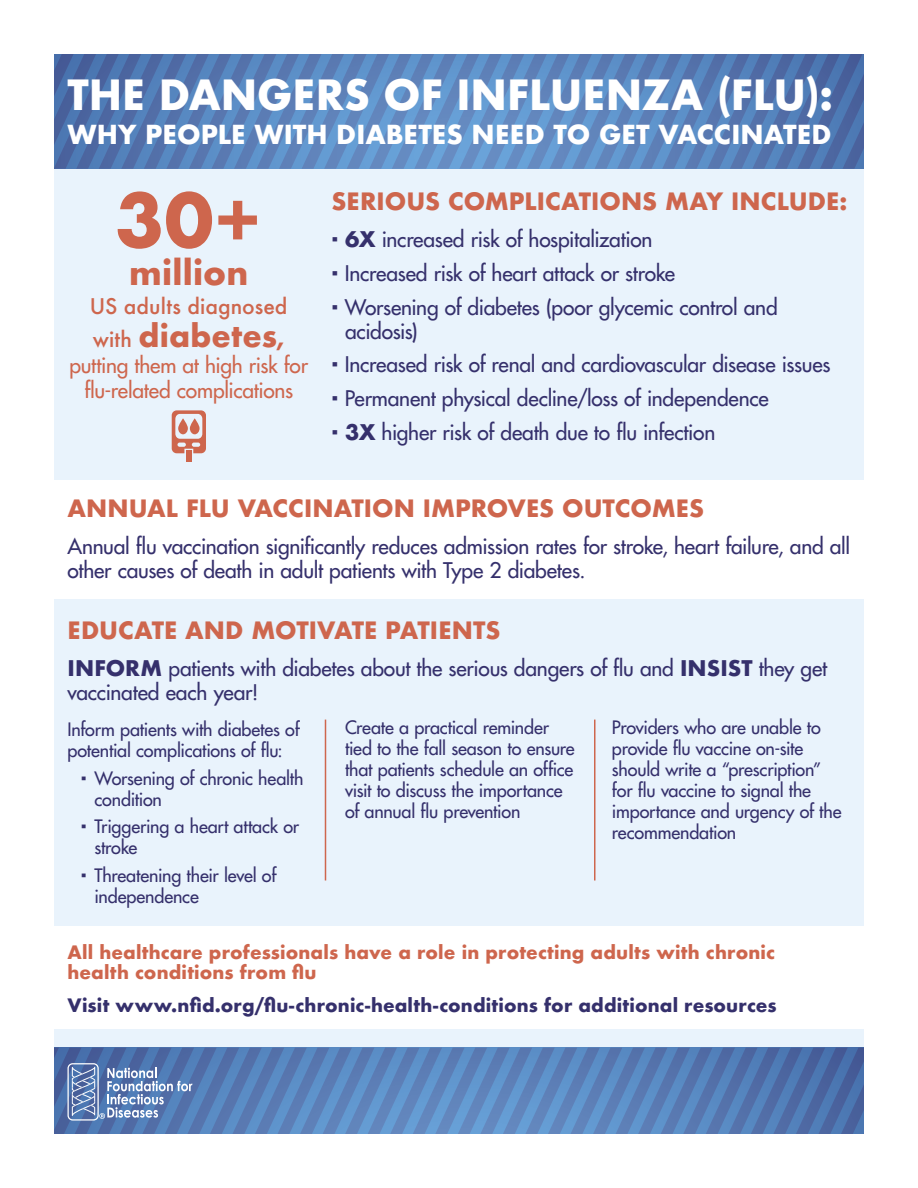
<style>
.page{position:relative;width:918px;height:1188px;background:#fff}
.page>*{position:absolute;margin:0;border:0;box-sizing:border-box;transform-origin:0 0}
.t1{font:700 72px "Futura";color:#ce664d}
.t2{font:700 40.5px "Futura";color:#fff}
.t3{font:700 33px "Futura";letter-spacing:.005em;color:#ce664d}
.t4{font:700 30px "Futura";letter-spacing:.005em;color:#ce664d}
.t5{font:700 25.5px "Futura";color:#fff}
.t6{font:700 23.25px "Futura";color:#ce664d}
.t7{font:21px/33.8px "Futura MDFOG";letter-spacing:-.01em;color:#35306c}
.t8{font:21px/25.5px "Futura MDFOG";letter-spacing:-.01em;color:#ce664d;text-align:center}
.t9{font:500 21px "Futura";letter-spacing:.005em;color:#ce664d}
.t10{font:18px/21px "Futura MDFOG";letter-spacing:-.01em;color:#35306c}
.t11{font:700 18px/19.5px "Futura";letter-spacing:.01em;color:#ce664d}
.t12{font:700 18px "Futura";letter-spacing:.01em;color:#35306c}
.s1{font-weight:500;font-size:21px}
.s2{font-size:23.25px}
.s3{font-family:"Arial";font-weight:900}
.s4{font-family:"Futura";font-weight:700}
</style>
<div class="page">
<div style="left:54px;top:54px;width:810px;height:1080px;background:#e9f3fc"></div>
<div style="left:54px;top:480px;width:810px;height:119px;background:#fff"></div>
<svg style="left:54px;top:54px;width:810px;height:115px;background:#5982ba"></svg>
<svg style="left:54px;top:1048px;width:810px;height:86px;background:#5a81b8"></svg>
<div style="left:186px;top:450px;width:6px;height:12px;background:#ce664d"></div>
<svg style="left:172px;top:410px;width:34px;height:43px"></svg>
<div style="left:54px;top:926px;width:810px;height:103px;background:#fff"></div>
<hr style="left:325px;top:720px;width:1px;height:160px;background:#ce664d">
<hr style="left:594px;top:720px;width:2px;height:160px;background:#ce664d">
<h2 class="t2" style="left:68px;top:65px;width:767px">THE DANGERS OF INFLUENZA (FLU):</h2>
<p class="t5" style="left:68px;top:116px;width:766px">WHY PEOPLE WITH DIABETES NEED TO GET VACCINATED</p>
<h1 class="t1" style="left:115px;top:168px;width:148px">30+</h1>
<h3 class="t3" style="left:129px;top:248px;width:121px">million</h3>
<p class="t9" style="left:90px;top:292px;width:199px">US adults diagnosed</p>
<h3 class="t4" style="left:93px;top:314px;width:193px"><span class="s1">with</span> diabetes<span class="s2">,</span></h3>
<p class="t8" style="left:69px;top:352px;width:240px">putting them at high risk for flu-related complications</p>
<p class="t6" style="left:332px;top:184px;width:518px">SERIOUS COMPLICATIONS MAY INCLUDE:</p>
<p class="t7" style="left:332px;top:223px;width:448px"><span class="s3">·</span> <span class="s4">6X</span> increased risk of hospitalization<br><span class="s3">·</span> Increased risk of heart attack or stroke<br><span class="s3">·</span> Worsening of diabetes (poor glycemic control and</p>
<p class="t7" style="left:332px;top:314px;width:500px;text-indent:14px">acidosis)<br><span class="s3">·</span> Increased risk of renal and cardiovascular disease issues <span class="s3">·</span> Permanent physical decline/loss of independence<br><span class="s3">·</span> <span class="s4">3X</span> higher risk of death due to flu infection</p>
<p class="t6" style="left:68px;top:491px;width:638px">ANNUAL FLU VACCINATION IMPROVES OUTCOMES</p>
<p class="t7" style="left:68px;top:534px;width:784px;line-height:24px">Annual flu vaccination significantly reduces admission rates for stroke, heart failure, and all other causes of death in adult patients with Type 2 diabetes.</p>
<p class="t6" style="left:68px;top:613px;width:435px">EDUCATE AND MOTIVATE PATIENTS</p>
<p class="t7" style="left:68px;top:657px;width:761px;line-height:24px"><span class="s4">INFORM</span> patients with diabetes about the serious dangers of flu and <span class="s4">INSIST</span> they get vaccinated each year!</p>
<p class="t10" style="left:345px;top:716px;width:231px">Create a practical reminder tied to the fall season to ensure that patients schedule an office visit to discuss the importance of annual flu prevention</p>
<p class="t10" style="left:612px;top:716px;width:231px">Providers who are unable to provide flu vaccine on-site should write a “prescription” for flu vaccine to signal the importance and urgency of the recommendation</p>
<p class="t10" style="left:67px;top:718px;width:234px">Inform patients with diabetes of potential complications of flu:</p>
<p class="t10" style="left:94px;top:767px;width:210px;text-indent:-14px"><span class="s3">·</span> Worsening of chronic health condition</p>
<p class="t10" style="left:94px;top:816px;width:206px;text-indent:-14px"><span class="s3">·</span> Triggering a heart attack or stroke</p>
<p class="t10" style="left:94px;top:865px;width:183px;text-indent:-14px"><span class="s3">·</span> Threatening their level of independence</p>
<p class="t11" style="left:68px;top:943px;width:709px">All healthcare professionals have a role in protecting adults with chronic health conditions from flu</p>
<p class="t12" style="left:68px;top:992px;width:711px">Visit www.nfid.org/flu-chronic-health-conditions for additional resources</p>
</div>
